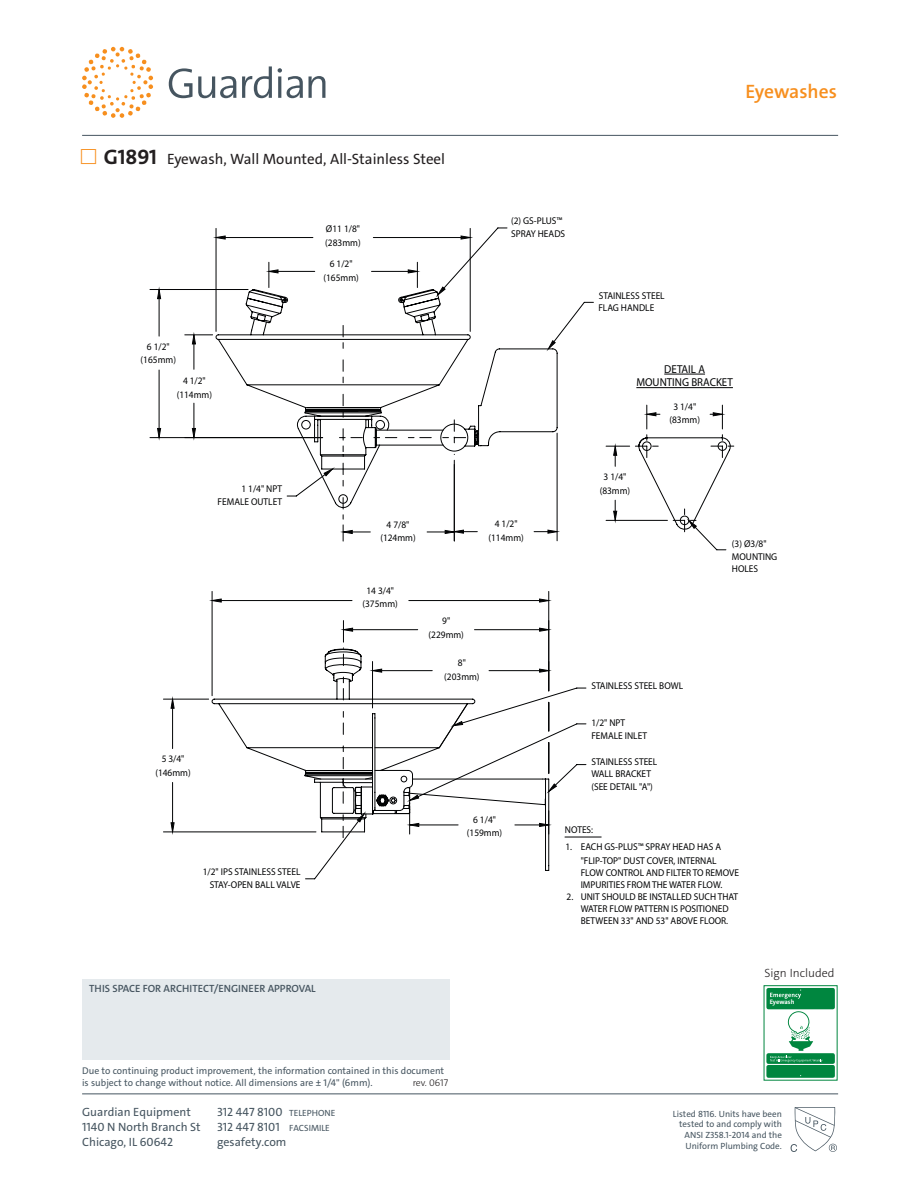
<style>
.page{position:relative;width:918px;height:1188px;background:#fff}
.page>*{position:absolute;margin:0;border:0;box-sizing:border-box;transform-origin:0 0}
.t1{font:600 19.5px "The Sans C4 s";color:#f78f1e}
.t2{font:15px "The Sans C4 s";color:#231f20}
.t3{font:12px "The Sans C4 s";color:#465560}
.t4{font:300 12px "The Sans C4 s";color:#231f20}
.t5{font:11.55px/13.5px "Myriad Pro";color:#020304;text-align:center;scale:.95 1}
.t6{font:600 10.5px "The Sans C4 s";color:#465560}
.t7{font:9.9px/13.5px "Myriad Pro";color:#020304;text-align:center;scale:.95 1}
.t8{font:9.75px/11.7px "The Sans C4 s";color:#465560}
.Body{font:300 9.75px "The Sans C4 s";letter-spacing:-.01em;color:#231f20}
.t9{font:9px/10.8px "The Sans C4 s";color:#465560;text-align:right}
.t10{font:700 6.6px "The Sans C4 s";letter-spacing:-.01em;color:#fff}
.s1{font-weight:700;font-size:21px}
.s2{font-size:9px}
</style>
<div class="page">
<hr style="left:82px;top:1094px;width:756px;height:1px;background:#465560">
<div style="left:82px;top:979px;width:367px;height:81px;background:#e5eaed"></div>
<hr style="left:82px;top:135px;width:756px;height:1px;background:#465560">
<svg style="left:242px;top:66px;width:30px;height:32px"></svg>
<svg style="left:278px;top:68px;width:25px;height:30px"></svg>
<svg style="left:309px;top:76px;width:16px;height:22px"></svg>
<svg style="left:169px;top:68px;width:67px;height:30px"></svg>
<svg style="left:82px;top:47px;width:71px;height:71px"></svg>
<svg style="left:791px;top:1107px;width:46px;height:45px"></svg>
<svg style="left:764px;top:985px;width:74px;height:96px"></svg>
<hr style="left:163px;top:699px;width:46px;height:1px;background:#020304">
<hr style="left:163px;top:832px;width:153px;height:1px;background:#020304">
<hr style="left:172px;top:708px;width:1px;height:41px;background:#020304">
<hr style="left:172px;top:782px;width:1px;height:41px;background:#020304">
<svg style="left:171px;top:697px;width:3px;height:12px"></svg>
<svg style="left:171px;top:822px;width:3px;height:12px"></svg>
<svg style="left:216px;top:331px;width:516px;height:540px"></svg>
<svg style="left:539px;top:628px;width:11px;height:4px"></svg>
<svg style="left:711px;top:435px;width:23px;height:23px"></svg>
<svg style="left:246px;top:296px;width:233px;height:518px"></svg>
<svg style="left:246px;top:289px;width:194px;height:393px"></svg>
<hr style="left:565px;top:837px;width:36px;height:1px;background:#020304">
<hr style="left:150px;top:437px;width:173px;height:1px;background:#020304">
<hr style="left:150px;top:289px;width:98px;height:1px;background:#020304">
<hr style="left:159px;top:370px;width:1px;height:58px;background:#020304">
<hr style="left:159px;top:299px;width:1px;height:37px;background:#020304">
<svg style="left:157px;top:428px;width:4px;height:11px"></svg>
<svg style="left:157px;top:288px;width:4px;height:11px"></svg>
<svg style="left:341px;top:525px;width:29px;height:16px"></svg>
<hr style="left:454px;top:460px;width:1px;height:81px;background:#020304">
<hr style="left:557px;top:433px;width:1px;height:108px;background:#020304">
<svg style="left:427px;top:530px;width:50px;height:4px"></svg>
<svg style="left:534px;top:530px;width:25px;height:4px"></svg>
<hr style="left:278px;top:271px;width:37px;height:1px;background:#020304">
<hr style="left:372px;top:271px;width:36px;height:1px;background:#020304">
<svg style="left:267px;top:262px;width:11px;height:26px"></svg>
<svg style="left:408px;top:262px;width:11px;height:26px"></svg>
<hr style="left:216px;top:228px;width:1px;height:103px;background:#020304">
<hr style="left:470px;top:228px;width:1px;height:103px;background:#020304">
<hr style="left:225px;top:237px;width:88px;height:1px;background:#020304">
<hr style="left:373px;top:237px;width:88px;height:1px;background:#020304">
<svg style="left:214px;top:236px;width:12px;height:3px"></svg>
<svg style="left:192px;top:403px;width:4px;height:36px"></svg>
<svg style="left:185px;top:333px;width:28px;height:36px"></svg>
<hr style="left:664px;top:374px;width:41px;height:1px;background:#020304">
<hr style="left:636px;top:387px;width:97px;height:1px;background:#020304">
<svg style="left:645px;top:405px;width:15px;height:24px"></svg>
<svg style="left:710px;top:405px;width:14px;height:24px"></svg>
<hr style="left:606px;top:520px;width:61px;height:1px;background:#020304">
<svg style="left:606px;top:435px;width:52px;height:31px"></svg>
<svg style="left:613px;top:500px;width:4px;height:22px"></svg>
<svg style="left:287px;top:325px;width:179px;height:194px"></svg>
<svg style="left:305px;top:648px;width:77px;height:231px"></svg>
<svg style="left:673px;top:509px;width:53px;height:41px"></svg>
<svg style="left:408px;top:688px;width:178px;height:146px"></svg>
<svg style="left:547px;top:302px;width:47px;height:48px"></svg>
<svg style="left:437px;top:228px;width:70px;height:68px"></svg>
<p class="t2" style="left:104px;top:149px;width:343px"><span class="s1">G1891</span> Eyewash, Wall Mounted, All-Stainless Steel</p>
<h1 class="t1" style="left:745px;top:79px;width:93px">Eyewashes</h1>
<p class="t7" style="left:141px;top:340px;width:39px">6 1/2" (165mm)</p>
<p class="t7" style="left:177px;top:374px;width:39px">4 1/2" (114mm)</p>
<p class="t7" style="left:325px;top:222px;width:39px;text-align:left">Ø11 1/8" (283mm)</p>
<p class="t7" style="left:324px;top:257px;width:39px">6 1/2" (165mm)</p>
<p class="t7" style="left:511px;top:214px;width:58px;line-height:12.9px;text-align:left">(2) GS-PLUS™<br>SPRAY HEADS</p>
<p class="t7" style="left:598px;top:290px;width:71px;line-height:12.1px;text-align:left">STAINLESS STEEL<br>FLAG HANDLE</p>
<p class="t5" style="left:636px;top:362px;width:103px">DETAIL A<br>MOUNTING BRACKET</p>
<p class="t7" style="left:669px;top:400px;width:34px">3 1/4" (83mm)</p>
<p class="t7" style="left:604px;top:470px;width:25px">3 1/4"</p>
<p class="t7" style="left:241px;top:482px;width:44px">1 1/4" NPT</p>
<p class="t7" style="left:600px;top:483px;width:34px">(83mm)</p>
<p class="t7" style="left:218px;top:495px;width:69px">FEMALE OUTLET</p>
<p class="t7" style="left:380px;top:517px;width:39px">4 7/8" (124mm)</p>
<p class="t7" style="left:489px;top:517px;width:39px">4 1/2" (114mm)</p>
<p class="t7" style="left:155px;top:752px;width:39px">5 3/4" (146mm)</p>
<p class="t7" style="left:203px;top:865px;width:104px;line-height:12.9px;text-align:right">1/2" IPS STAINLESS STEEL<br>STAY-OPEN BALL VALVE</p>
<p class="t6" style="left:89px;top:981px;width:228px">THIS SPACE FOR ARCHITECT/ENGINEER APPROVAL</p>
<p class="t7" style="left:363px;top:584px;width:39px">14 3/4" (375mm)</p>
<p class="t7" style="left:429px;top:614px;width:39px">9" (229mm)</p>
<p class="t7" style="left:444px;top:656px;width:39px">8" (203mm)</p>
<p class="t7" style="left:467px;top:813px;width:39px">6 1/4" (159mm)</p>
<p class="t8" style="left:82px;top:1065px;width:364px">Due to continuing product improvement, the information contained in this document is subject to change without notice. All dimensions are ± 1/4" (6mm).</p>
<p class="t3" style="left:82px;top:1104px;width:110px">Guardian Equipment</p>
<p class="t3" style="left:217px;top:1104px;width:120px">312 447 8100 <span class="s2">TELEPHONE</span></p>
<p class="t3" style="left:82px;top:1119px;width:120px">1140 N North Branch St</p>
<p class="t3" style="left:217px;top:1119px;width:114px">312 447 8101 <span class="s2">FACSIMILE</span></p>
<p class="t3" style="left:82px;top:1134px;width:93px">Chicago, IL 60642</p>
<p class="t3" style="left:217px;top:1134px;width:71px">gesafety.com</p>
<p class="Body" style="left:413px;top:1077px;width:37px">rev. 0617</p>
<p class="t7" style="left:591px;top:679px;width:98px">STAINLESS STEEL BOWL</p>
<p class="t7" style="left:591px;top:716px;width:60px;line-height:12.9px;text-align:left">1/2" NPT<br>FEMALE INLET</p>
<p class="t7" style="left:591px;top:755px;width:71px;line-height:12.5px;text-align:left">STAINLESS STEEL<br>WALL BRACKET (SEE DETAIL "A")</p>
<p class="t7" style="left:732px;top:538px;width:49px;line-height:12.5px;text-align:left">(3) Ø3/8"<br>MOUNTING<br>HOLES</p>
<p class="t7" style="left:565px;top:823px;width:31px">NOTES:</p>
<p class="t7" style="left:581px;top:840px;width:149px;text-align:left;text-indent:-15px">1. EACH GS-PLUS™ SPRAY HEAD HAS A "FLIP-TOP" DUST COVER, INTERNAL</p>
<p class="t7" style="left:581px;top:866px;width:168px;line-height:12.1px;text-align:left">FLOW CONTROL AND FILTER TO REMOVE<br>IMPURITIES FROM THE WATER FLOW.</p>
<p class="t7" style="left:567px;top:891px;width:182px;line-height:11.9px">2. UNIT SHOULD BE INSTALLED SUCH THAT<br>WATER FLOW PATTERN IS POSITIONED<br>BETWEEN 33" AND 53" ABOVE FLOOR.</p>
<p class="t4" style="left:764px;top:965px;width:72px">Sign Included</p>
<p class="t10" style="left:770px;top:998px;width:26px">Eyewash</p>
<p class="t9" style="left:673px;top:1108px;width:110px">Listed 8116. Units have been tested to and comply with<br>ANSI Z358.1-2014 and the<br>Uniform Plumbing Code.</p>
</div>
